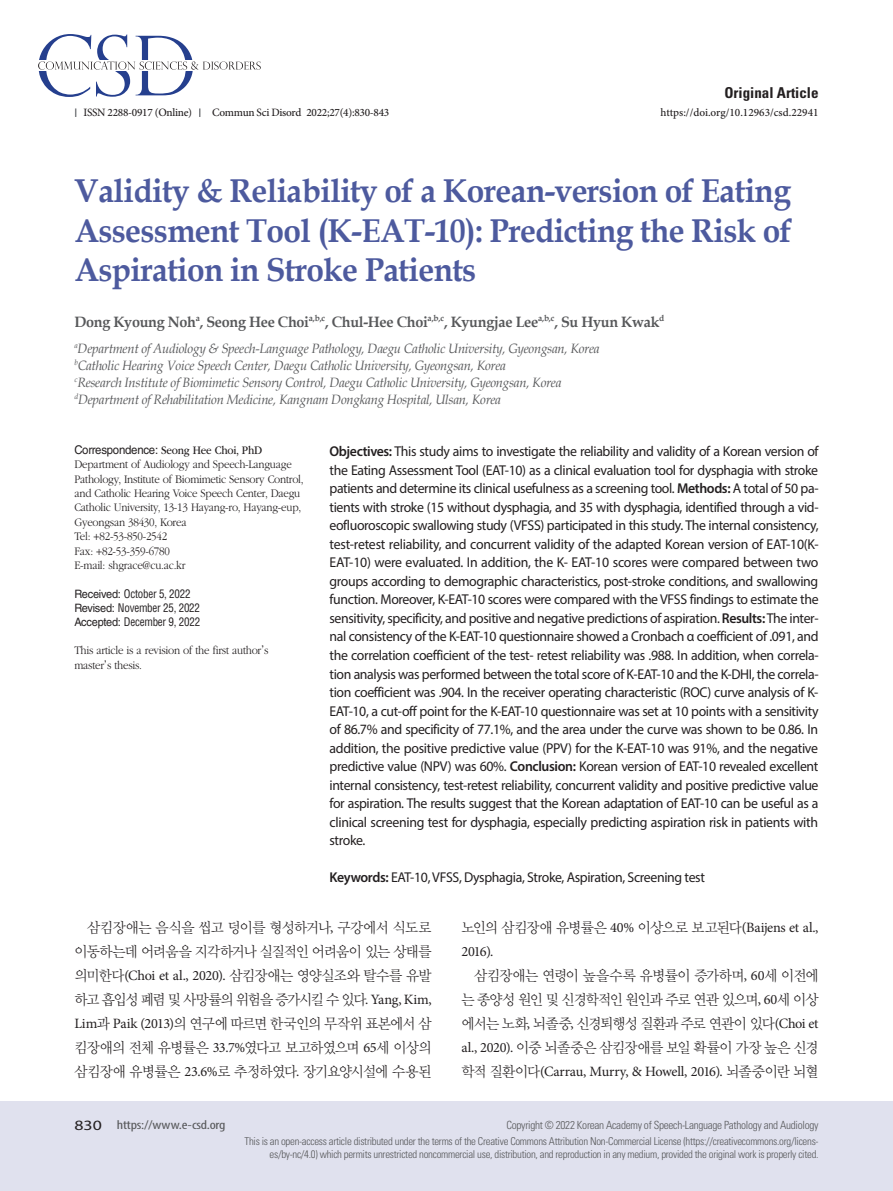
<style>
.page{position:relative;width:893px;height:1191px;background:#fff}
.page>*{position:absolute;margin:0;border:0;box-sizing:border-box;transform-origin:0 0}
.제목_영문{font:700 33px/39.6px "Book Antiqua";letter-spacing:-.02em;color:#4d5a9e;text-align:justify;scale:.96 1}
.저자_영문{font:700 15px "Book Antiqua";letter-spacing:-.02em;color:#57585a;scale:.96 1}
.t1{font:700 condensed 15px "Univers LT Std";color:#231f20}
.본문{font:14.7px/24px "YDIY Mj O320";letter-spacing:-.055em;color:#231f20;text-align:justify;scale:.95 1}
.초록{font:14.25px/18.6px "Myriad Pro";letter-spacing:-.025em;color:#231f20;text-align:justify}
.본문-2{font:14.25px "Minion Pro";letter-spacing:-.02em;color:#231f20}
.소속_영문{font:italic 13.5px "Book Antiqua";letter-spacing:-.02em;color:#57585a;scale:.96 1}
.t2{font:condensed 12.75px "Myriad Pro";letter-spacing:-.015em;color:#57585a;scale:1.25 1}
.교신저자_본문{font:300 12px/14.4px "ITC Garamond Std";letter-spacing:-.02em;color:#231f20;scale:.91 1}
.교신저자_이름{font:12px "ITC Garamond Std";letter-spacing:-.02em;color:#231f20;scale:.9 1}
.교신저자_본문-2{font:condensed 11.55px "Helvetica LT Std";letter-spacing:-.02em;color:#231f20;scale:.95 1}
.t3{font:300 condensed 11.25px "Univers LT Std";letter-spacing:-.025em;color:#57585a}
.doi{font:500 11.25px "Minion Pro";letter-spacing:-.025em;color:#231f20}
.doi-2{font:500 11.25px "Minion Pro";color:#231f20}
.t4{font:300 condensed 10.8px/12.9px "Univers LT Std";letter-spacing:-.025em;color:#57585a;text-align:right}
.s1{font-family:"Helvetica LT Std"}
.s2{font-stretch:normal}
.s3{font-family:"Batang";font-weight:400}
.s4{font-weight:600}
.s5{font-family:"Minion Pro";font-size:14.25px}
.s6{font-family:"YDIY Mj O320";font-size:14.7px}
.s7{font-stretch:normal;font-size:14.25px;color:#231f20}
</style>
<div class="page">
<div style="left:0;top:1101px;width:893px;height:90px;background:#e0e1ee"></div>
<svg style="left:38px;top:34px;width:223px;height:63px"></svg>
<p class="doi" style="left:84px;top:105px;width:110px">ISSN 2288-0917 (Online)</p>
<p class="doi" style="left:212px;top:105px;width:179px">Commun Sci Disord 2022;27(4):830-843</p>
<p class="t1" style="left:724px;top:83px;width:96px">Original Article</p>
<p class="doi-2" style="left:661px;top:105px;width:159px">https://doi.org/10.12963/csd.22941</p>
<p class="제목_영문" style="left:74px;top:171px;width:749px">Validity &amp; Reliability of a Korean-version of Eating Assessment Tool (K-EAT-10): Predicting the Risk of Aspiration in Stroke Patients</p>
<p class="저자_영문" style="left:74px;top:312px;width:616px">Dong Kyoung Noh<sup>a</sup>, Seong Hee Choi<sup>a,b,c</sup>, Chul-Hee Choi<sup>a,b,c</sup>, Kyungjae Lee<sup>a,b,c</sup>, Su Hyun Kwak<sup>d</sup></p>
<p class="소속_영문" style="left:74px;top:339px;width:549px"><sup>a</sup>Department of Audiology &amp; Speech-Language Pathology, Daegu Catholic University, Gyeongsan, Korea</p>
<p class="소속_영문" style="left:74px;top:356px;width:451px"><sup>b</sup>Catholic Hearing Voice Speech Center, Daegu Catholic University, Gyeongsan, Korea</p>
<p class="소속_영문" style="left:74px;top:373px;width:509px"><sup>c</sup>Research Institute of Biomimetic Sensory Control, Daegu Catholic University, Gyeongsan, Korea</p>
<p class="소속_영문" style="left:74px;top:390px;width:446px"><sup>d</sup>Department of Rehabilitation Medicine, Kangnam Dongkang Hospital, Ulsan, Korea</p>
<p class="교신저자_이름" style="left:74px;top:444px;width:210px"><span class="s1">Correspondence:</span> Seong Hee Choi, PhD</p>
<p class="교신저자_본문" style="left:74px;top:457px;width:253px">Department of Audiology and Speech-Language Pathology, Institute of Biomimetic Sensory Control, and Catholic Hearing Voice Speech Center, Daegu Catholic University, 13-13 Hayang-ro, Hayang-eup, Gyeongsan 38430, Korea</p>
<p class="교신저자_본문" style="left:74px;top:529px;width:103px">Tel: +82-53-850-2542</p>
<p class="교신저자_본문" style="left:74px;top:544px;width:106px">Fax: +82-53-359-6780</p>
<p class="교신저자_본문" style="left:74px;top:558px;width:124px">E-mail: shgrace@cu.ac.kr</p>
<p class="교신저자_본문-2" style="left:74px;top:586px;width:124px"><span class="s2">Received:</span> October 5, 2022</p>
<p class="교신저자_본문-2" style="left:74px;top:600px;width:134px"><span class="s2">Revised:</span> November 25, 2022</p>
<p class="교신저자_본문-2" style="left:74px;top:614px;width:134px"><span class="s2">Accepted:</span> December 9, 2022</p>
<p class="교신저자_본문" style="left:74px;top:643px;width:215px">This article is a revision of the first author<span class="s3">’</span>s master<span class="s3">’</span>s thesis.</p>
<p class="초록" style="left:330px;top:442px;width:491px"><span class="s4">Objectives:</span> This study aims to investigate the reliability and validity of a Korean version of the Eating Assessment Tool (EAT-10) as a clinical evaluation tool for dysphagia with stroke patients and determine its clinical usefulness as a screening tool. <span class="s4">Methods:</span> A total of 50 pa&shy;tients with stroke (15 without dysphagia, and 35 with dysphagia, identified through a vid&shy;eofluoroscopic swallowing study (VFSS) participated in this study. The internal consistency, test-retest reliability, and concurrent validity of the adapted Korean version of EAT-10(K-EAT-10) were evaluated. In addition, the K- EAT-10 scores were compared between two groups according to demographic characteristics, post-stroke conditions, and swallowing function. Moreover, K-EAT-10 scores were compared with the VFSS findings to estimate the sensitivity, specificity, and positive and negative predictions of aspiration. <span class="s4">Results:</span> The inter&shy;nal consistency of the K-EAT-10 questionnaire showed a Cronbach α coefficient of .091, and the correlation coefficient of the test- retest reliability was .988. In addition, when correla&shy;tion analysis was performed between the total score of K-EAT-10 and the K-DHI, the correla&shy;tion coefficient was .904. In the receiver operating characteristic (ROC) curve analysis of K-EAT-10, a cut-off point for the K-EAT-10 questionnaire was set at 10 points with a sensitivity of 86.7% and specificity of 77.1%, and the area under the curve was shown to be 0.86. In addition, the positive predictive value (PPV) for the K-EAT-10 was 91%, and the negative predictive value (NPV) was 60%. <span class="s4">Conclusion:</span> Korean version of EAT-10 revealed excellent internal consistency, test-retest reliability, concurrent validity and positive predictive value for aspiration. The results suggest that the Korean adaptation of EAT-10 can be useful as a clinical screening test for dysphagia, especially predicting aspiration risk in patients with stroke.</p>
<p class="초록" style="left:330px;top:868px;width:377px"><span class="s4">Keywords:</span> EAT-10, VFSS, Dysphagia, Stroke, Aspiration, Screening test</p>
<p class="본문" style="left:74px;top:915px;width:377px;text-indent:13px">삼킴장애는 음식을 씹고 덩이를 형성하거나<span class="s5">,</span> 구강에서 식도로 이동하는데 어려움을 지각하거나 실질적인 어려움이 있는 상태를 의미한다<span class="s5">(Choi et al., 2020).</span> 삼킴장애는 영양실조와 탈수를 유발 하고 흡입성 폐렴 및 사망률의 위험을 증가시킬 수 있다<span class="s5">. Yang, Kim, Lim</span>과 <span class="s5">Paik (2013)</span>의 연구에 따르면 한국인의 무작위 표본에서 삼 킴장애의 전체 유병률은 <span class="s5">33.7%</span>였다고 보고하였으며 <span class="s5">65</span>세 이상의 삼킴장애 유병률은 <span class="s5">23.6%</span>로 추정하였다<span class="s5">.</span> 장기요양시설에 수용된</p>
<p class="본문" style="left:461px;top:915px;width:377px">노인의 삼킴장애 유병률은 <span class="s5">40%</span> 이상으로 보고된다<span class="s5">(Baijens et al.,</span></p>
<p class="본문-2" style="left:461px;top:941px;width:34px">2016).</p>
<p class="본문" style="left:461px;top:963px;width:377px;text-indent:13px">삼킴장애는 연령이 높을수록 유병률이 증가하며<span class="s5">, 60</span>세 이전에 는 종양성 원인 및 신경학적인 원인과 주로 연관 있으며<span class="s5">, 60</span>세 이상 에서는 노화<span class="s5">,</span> 뇌졸중<span class="s5">,</span> 신경퇴행성 질환과 주로 연관이 있다<span class="s5">(Choi et al., 2020).</span> 이중 뇌졸중은 삼킴장애를 보일 확률이 가장 높은 신경</p>
<p class="본문-2" style="left:461px;top:1061px;width:359px"><span class="s6">학적 질환이다</span>(Carrau, Murry, &amp; Howell, 2016). <span class="s6">뇌졸중이란 뇌혈</span></p>
<p class="t2" style="left:74px;top:1117px;width:122px"><span class="s7">830</span> https://www.e-csd.org</p>
<p class="t3" style="left:506px;top:1118px;width:314px">Copyright © 2022 Korean Academy of Speech-Language Pathology and Audiology</p>
<p class="t4" style="left:244px;top:1134px;width:576px">This is an open-access article distributed under the terms of the Creative Commons Attribution Non-Commercial License (https://creativecommons.org/licens&shy;es/by-nc/4.0) which permits unrestricted noncommercial use, distribution, and reproduction in any medium, provided the original work is properly cited.</p>
</div>
